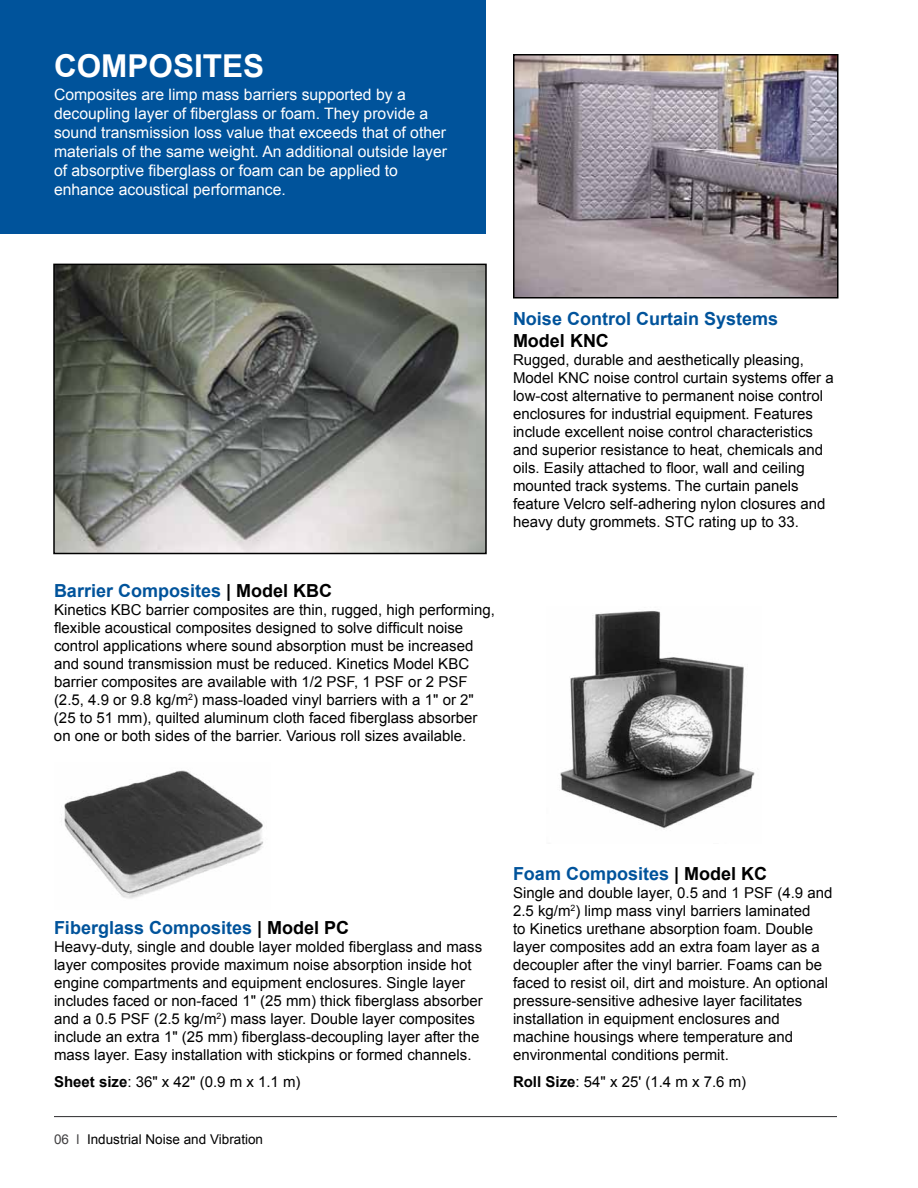
<style>
.page{position:relative;width:918px;height:1188px;background:#fff}
.page>*{position:absolute;margin:0;border:0;box-sizing:border-box;transform-origin:0 0}
.t1{font:700 31.5px "Arial";color:#fff}
.t2{font:700 18px "Arial";color:#00539b}
.t3{font:700 18px "Arial";color:#000}
.t4{font:15.75px/18.9px "Arial";color:#fff}
.t5{font:15px/18px "Arial";color:#000}
.t6{font:13.5px "Arial";color:#000}
.s1{color:#000}
.s2{font-weight:700}
.s3{color:#414042}
</style>
<div class="page">
<div style="left:0;top:0;width:486px;height:234px;background:#00539b"></div>
<img style="left:56px;top:267px;width:428px;height:284px">
<div style="left:53px;top:264px;width:434px;height:290px;border:2px solid #000"></div>
<hr style="left:54px;top:1116px;width:783px;height:1px;background:#414042">
<img style="left:61px;top:770px;width:202px;height:129px">
<img style="left:516px;top:57px;width:319px;height:238px">
<div style="left:513px;top:54px;width:325px;height:244px;border:2px solid #000"></div>
<img style="left:560px;top:611px;width:195px;height:218px">
<h1 class="t1" style="left:54px;top:45px;width:212px">COMPOSITES</h1>
<p class="t4" style="left:54px;top:86px;width:395px">Composites are limp mass barriers supported by a decoupling layer of fiberglass or foam. They provide a sound transmission loss value that exceeds that of other materials of the same weight. An additional outside layer of absorptive fiberglass or foam can be applied to enhance acoustical performance.</p>
<p class="t2" style="left:513px;top:307px;width:267px">Noise Control Curtain Systems</p>
<p class="t3" style="left:513px;top:329px;width:97px">Model KNC</p>
<p class="t5" style="left:513px;top:351px;width:322px">Rugged, durable and aesthetically pleasing, Model KNC noise control curtain systems offer a low-cost alternative to permanent noise control enclosures for industrial equipment. Features include excellent noise control characteristics and superior resistance to heat, chemicals and oils. Easily attached to floor, wall and ceiling mounted track systems. The curtain panels feature Velcro self-adhering nylon closures and heavy duty grommets. STC rating up to 33.</p>
<p class="t2" style="left:54px;top:578px;width:280px">Barrier Composites <span class="s1">| Model KBC</span></p>
<p class="t5" style="left:54px;top:600px;width:443px">Kinetics KBC barrier composites are thin, rugged, high performing, flexible acoustical composites designed to solve difficult noise control applications where sound absorption must be increased and sound transmission must be reduced. Kinetics Model KBC barrier composites are available with 1/2 PSF, 1 PSF or 2 PSF (2.5, 4.9 or 9.8 kg/m<sup>2</sup>) mass-loaded vinyl barriers with a 1" or 2" (25 to 51 mm), quilted aluminum cloth faced fiberglass absorber on one or both sides of the barrier. Various roll sizes available.</p>
<p class="t2" style="left:54px;top:916px;width:297px">Fiberglass Composites <span class="s1">| Model PC</span></p>
<p class="t5" style="left:54px;top:938px;width:430px">Heavy-duty, single and double layer molded fiberglass and mass layer composites provide maximum noise absorption inside hot engine compartments and equipment enclosures. Single layer includes faced or non-faced 1" (25 mm) thick fiberglass absorber and a 0.5 PSF (2.5 kg/m<sup>2</sup>) mass layer. Double layer composites include an extra 1" (25 mm) fiberglass-decoupling layer after the mass layer. Easy installation with stickpins or formed channels.</p>
<p class="t5" style="left:54px;top:1073px;width:248px"><span class="s2">Sheet size</span>: 36" x 42" (0.9 m x 1.1 m)</p>
<p class="t6" style="left:54px;top:1130px;width:211px"><span class="s3">06 l</span> Industrial Noise and Vibration</p>
<p class="t2" style="left:513px;top:862px;width:256px">Foam Composites <span class="s1">| Model KC</span></p>
<p class="t5" style="left:513px;top:884px;width:321px">Single and double layer, 0.5 and 1 PSF (4.9 and 2.5 kg/m<sup>2</sup>) limp mass vinyl barriers laminated<br>to Kinetics urethane absorption foam. Double layer composites add an extra foam layer as a decoupler after the vinyl barrier. Foams can be faced to resist oil, dirt and moisture. An optional pressure-sensitive adhesive layer facilitates installation in equipment enclosures and machine housings where temperature and environmental conditions permit.</p>
<p class="t5" style="left:513px;top:1073px;width:235px"><span class="s2">Roll Size</span>: 54" x 25' (1.4 m x 7.6 m)</p>
</div>
